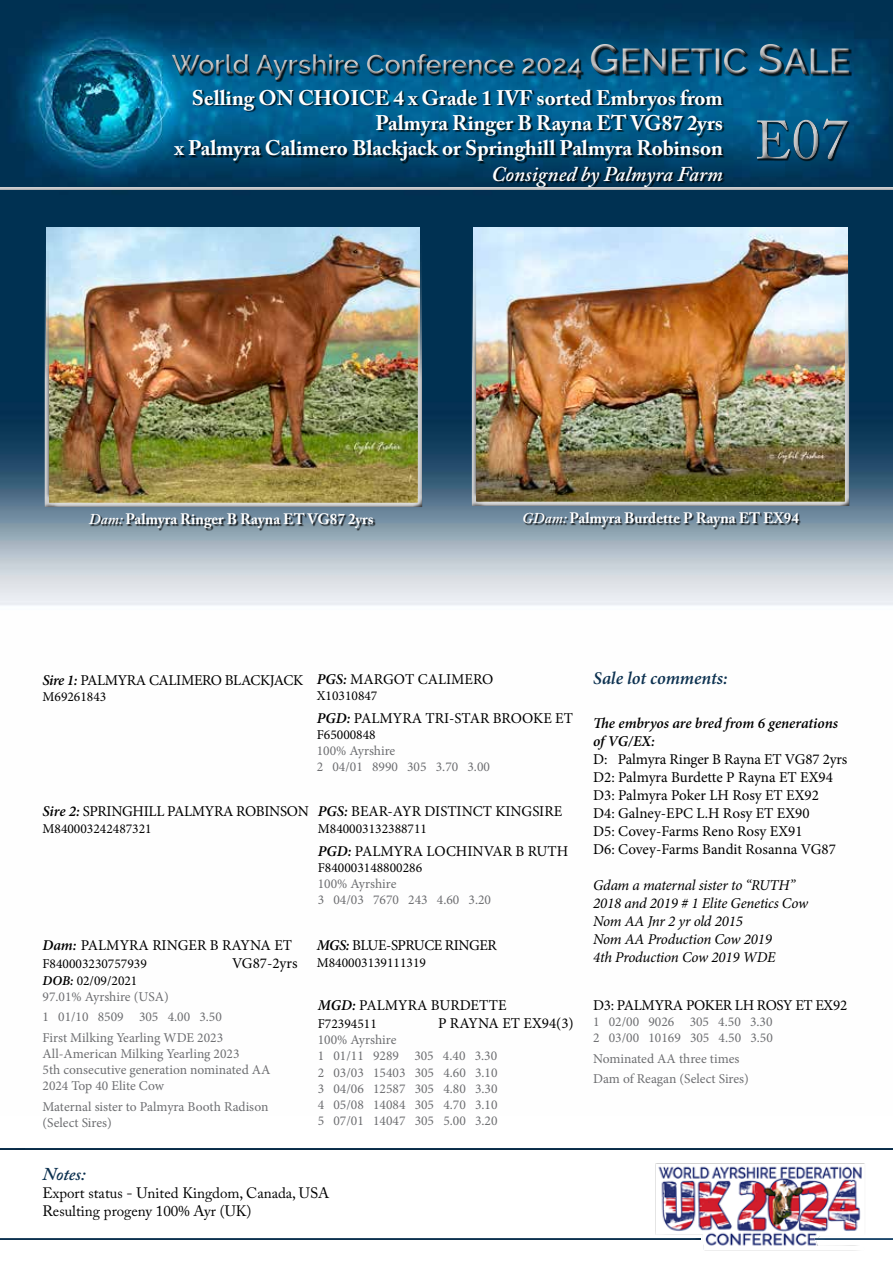
<style>
.page{position:relative;width:893px;height:1263px;background:#fff}
.page>*{position:absolute;margin:0;border:0;box-sizing:border-box;transform-origin:0 0}
.t1{font:57px "Adobe Caslon Pro";color:#c7c8ca}
.t2{font:600 27px "Raleway";color:#c7c8ca}
.t3{font:700 21px/25.2px "Adobe Caslon Pro";color:#fff;text-align:right}
.t4{font:italic 600 21px "Adobe Caslon Pro";color:#fff}
.t5{font:italic 600 18px "Minion Pro";letter-spacing:-.005em;color:#0c3150}
.t6{font:italic 600 18px "Adobe Caslon Pro";letter-spacing:-.005em;color:#0c3150}
.t7{font:15px/18px "Minion Pro";letter-spacing:-.005em;color:#000}
.t8{font:italic 15px/18px "Minion Pro";letter-spacing:-.015em;color:#000}
.t9{font:700 15px "Adobe Caslon Pro";color:#fff}
.t10{font:15px/18px "Adobe Caslon Pro";color:#000}
.t11{font:italic 600 15px/18px "Minion Pro";letter-spacing:-.005em;color:#000}
.t12{font:15px "Minion Pro";letter-spacing:-.025em;color:#000}
.t13{font:15px "Minion Pro";letter-spacing:-.03em;color:#000}
.t14{font:13.5px/16.2px "Minion Pro";color:#6d6e71}
.t15{font:13.5px "Minion Pro";color:#000}
.s1{font-size:42px}
.s2{font-size:36px}
.s3{font-size:54px}
.s4{font-weight:600;font-style:italic}
.s5{font-weight:600;font-style:italic;color:#000}
.s6{color:#000}
</style>
<div class="page">
<img style="left:655px;top:1163px;width:210px;height:88px">
<hr style="left:0;top:1238px;width:701px;height:3px;background:#000;opacity:.75">
<img style="left:0;top:0;width:893px;height:606px">
<hr style="left:814px;top:1238px;width:79px;height:3px;background:#000;opacity:.75">
<div style="left:175px;top:90px;width:550px;height:99px;background:#000;opacity:.75"></div>
<div style="left:744px;top:101px;width:118px;height:77px;background:#000;opacity:.5"></div>
<div style="left:746px;top:108px;width:111px;height:58px;background:#fff;opacity:.75"></div>
<div style="left:748px;top:113px;width:110px;height:57px;background:#000;opacity:.75"></div>
<div style="left:43px;top:225px;width:379px;height:284px;background:#000;opacity:.75"></div>
<div style="left:90px;top:513px;width:285px;height:18px;background:#000;opacity:.75"></div>
<div style="left:524px;top:512px;width:277px;height:18px;background:#000;opacity:.75"></div>
<div style="left:470px;top:224px;width:379px;height:284px;background:#000;opacity:.75"></div>
<div style="left:158px;top:34px;width:706px;height:51px;background:#000;opacity:.5"></div>
<div style="left:168px;top:39px;width:684px;height:43px;background:#00466f"></div>
<div style="left:172px;top:44px;width:681px;height:41px;background:#000;opacity:.75"></div>
<hr style="left:0;top:188px;width:893px;height:4px;background:#000;opacity:.75">
<hr style="left:0;top:1148px;width:893px;height:3px;background:#000;opacity:.75">
<hr style="left:0;top:1148px;width:25px;height:3px;background:#000;opacity:.75">
<h2 class="t2" style="left:172px;top:49px;width:680px">World Ayrshire Conference 2024 <span class="s1">G</span><span class="s2">ENETIC</span> <span class="s1">S</span><span class="s2">ALE</span></h2>
<h3 class="t3" style="left:175px;top:85px;width:549px">Selling ON CHOICE 4 x Grade 1 IVF sorted Embryos from<br>Palmyra Ringer B Rayna ET VG87 2yrs<br>x Palmyra Calimero Blackjack or Springhill Palmyra Robinson</h3>
<h3 class="t4" style="left:492px;top:161px;width:233px">Consigned by Palmyra Farm</h3>
<h1 class="t1" style="left:754px;top:106px;width:96px"><span class="s3">E</span>07</h1>
<p class="t9" style="left:89px;top:510px;width:286px"><span class="s4">Dam:</span> Palmyra Ringer B Rayna ET VG87 2yrs</p>
<p class="t9" style="left:522px;top:509px;width:278px"><span class="s4">GDam:</span> Palmyra Burdette P Rayna ET EX94</p>
<p class="t12" style="left:43px;top:670px;width:262px"><span class="s4">Sire 1:</span> PALMYRA CALIMERO BLACKJACK</p>
<p class="t15" style="left:43px;top:687px;width:65px">M69261843</p>
<p class="t7" style="left:317px;top:670px;width:178px"><span class="s4">PGS:</span> MARGOT CALIMERO</p>
<p class="t15" style="left:317px;top:686px;width:62px">X10310847</p>
<p class="t7" style="left:317px;top:709px;width:258px"><span class="s4">PGD:</span> PALMYRA TRI-STAR BROOKE ET</p>
<p class="t15" style="left:317px;top:726px;width:60px">F65000848</p>
<p class="t14" style="left:317px;top:743px;width:175px">100% Ayrshire<br>2 04/01 8990 305 3.70 3.00</p>
<p class="t7" style="left:43px;top:803px;width:268px"><span class="s4">Sire 2:</span> SPRINGHILL PALMYRA ROBINSON</p>
<p class="t15" style="left:43px;top:819px;width:111px">M840003242487321</p>
<p class="t7" style="left:318px;top:803px;width:246px"><span class="s4">PGS:</span> BEAR-AYR DISTINCT KINGSIRE</p>
<p class="t15" style="left:318px;top:819px;width:111px">M840003132388711</p>
<p class="t7" style="left:318px;top:842px;width:252px"><span class="s4">PGD:</span> PALMYRA LOCHINVAR B RUTH</p>
<p class="t15" style="left:318px;top:858px;width:106px">F840003148800286</p>
<p class="t14" style="left:318px;top:876px;width:175px">100% Ayrshire<br>3 04/03 7670 243 4.60 3.20</p>
<p class="t7" style="left:43px;top:937px;width:251px"><span class="s4">Dam:</span> PALMYRA RINGER B RAYNA ET</p>
<p class="t15" style="left:43px;top:955px;width:106px">F840003230757939</p>
<p class="t7" style="left:232px;top:955px;width:67px">VG87-2yrs</p>
<p class="t14" style="left:43px;top:972px;width:128px"><span class="s5">DOB:</span> <span class="s6">02/09/2021<br></span>97.01% Ayrshire (USA)</p>
<p class="t14" style="left:43px;top:1007px;width:182px;line-height:20.4px">1 01/10 8509 305 4.00 3.50<br>First Milking Yearling WDE 2023</p>
<p class="t14" style="left:43px;top:1045px;width:230px">All-American Milking Yearling 2023<br>5th consecutive generation nominated AA<br>2024 Top 40 Elite Cow</p>
<p class="t14" style="left:43px;top:1098px;width:227px">Maternal sister to Palmyra Booth Radison (Select Sires)</p>
<p class="t13" style="left:317px;top:935px;width:181px"><span class="s4">MGS:</span> BLUE-SPRUCE RINGER</p>
<p class="t15" style="left:317px;top:953px;width:111px">M840003139111319</p>
<p class="t7" style="left:318px;top:996px;width:190px"><span class="s4">MGD:</span> PALMYRA BURDETTE</p>
<p class="t15" style="left:318px;top:1014px;width:60px">F72394511</p>
<p class="t7" style="left:438px;top:1014px;width:137px">P RAYNA ET EX94(3)</p>
<p class="t14" style="left:318px;top:1032px;width:181px">100% Ayrshire<br>1 01/11 9289 305 4.40 3.30<br>2 03/03 15403 305 4.60 3.10<br>3 04/06 12587 305 4.80 3.30<br>4 05/08 14084 305 4.70 3.10<br>5 07/01 14047 305 5.00 3.20</p>
<h3 class="t6" style="left:43px;top:1163px;width:45px">Notes:</h3>
<p class="t10" style="left:43px;top:1184px;width:288px">Export status - United Kingdom, Canada, USA<br>Resulting progeny 100% Ayr (UK)</p>
<h3 class="t5" style="left:593px;top:665px;width:136px">Sale lot comments:</h3>
<p class="t11" style="left:593px;top:714px;width:246px">The embryos are bred from 6 generations of VG/EX:</p>
<p class="t7" style="left:593px;top:750px;width:256px">D: Palmyra Ringer B Rayna ET VG87 2yrs D2: Palmyra Burdette P Rayna ET EX94<br>D3: Palmyra Poker LH Rosy ET EX92<br>D4: Galney-EPC L.H Rosy ET EX90<br>D5: Covey-Farms Reno Rosy EX91<br>D6: Covey-Farms Bandit Rosanna VG87</p>
<p class="t8" style="left:593px;top:876px;width:216px">Gdam a maternal sister to “RUTH”<br>2018 and 2019 # 1 Elite Genetics Cow<br>Nom AA Jnr 2 yr old 2015<br>Nom AA Production Cow 2019<br>4th Production Cow 2019 WDE</p>
<p class="t7" style="left:593px;top:996px;width:255px">D3: PALMYRA POKER LH ROSY ET EX92</p>
<p class="t14" style="left:593px;top:1014px;width:181px">1 02/00 9026 305 4.50 3.30<br>2 03/00 10169 305 4.50 3.50</p>
<p class="t14" style="left:593px;top:1048px;width:157px;line-height:20.4px">Nominated AA three times<br>Dam of Reagan (Select Sires)</p>
</div>
